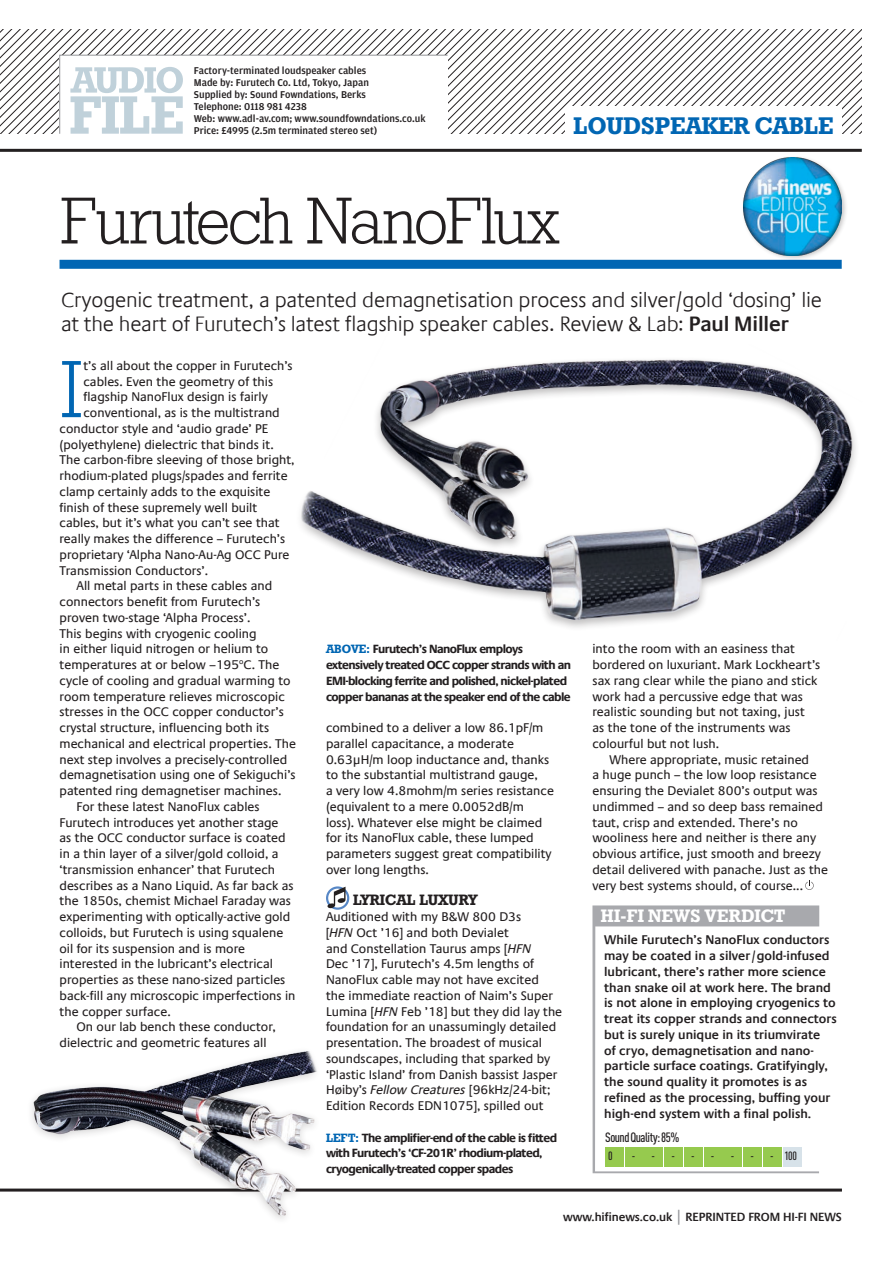
<style>
.page{position:relative;width:893px;height:1263px;background:#fff}
.page>*{position:absolute;margin:0;border:0;box-sizing:border-box;transform-origin:0 0}
.t1{font:80.85px "Geometric Slab 712 BT Light A";color:#0166b3}
.t2{font:66px "Geometric Slab 712 BT Light A";letter-spacing:-.035em;color:#231f20}
.t3{font:24px "Geometric Slab 712 BT Bold A";color:#0166b3}
.t4{font:300 21px/24px "Praxis Com";letter-spacing:-.01em;color:#231f20}
.t5{font:18px "Geometric Slab 712 BT Bold A";letter-spacing:.005em;color:#fff}
.t6{font:15px "Geometric Slab 712 BT Bold A";color:#231f20}
.t7{font:500 condensed 13.35px "DINOT";letter-spacing:-.035em;color:#231f20}
.t8{font:12.75px/15.8px "Praxis Com";color:#231f20}
.t9{font:600 12.75px/15.8px "Praxis Com";color:#231f20}
.t10{font:700 12px/15.8px "Praxis Com";letter-spacing:-.05em;color:#231f20}
.t11{font:600 12px "Praxis Com";letter-spacing:-.01em;color:#231f20}
.t12{font:12px "Geometric Slab 712 BT Bold A";color:#0166b3}
.t13{font:500 condensed 11.85px "DINOT";color:#231f20}
.t14{font:500 10.5px/12px "Amplitude";color:#231f20}
.s1{font-weight:600}
.s2{font-family:"Geometric Slab 712 BT Bold A";font-weight:400;color:#0166b3}
.s3{font-style:italic}
.s4{font-size:15px;color:#939598}
</style>
<div class="page">
<hr style="left:0;top:1188px;width:842px;height:3px;background:#231f20">
<hr style="left:0;top:149px;width:862px;height:3px;background:#231f20">
<svg style="left:592px;top:905px;width:227px;height:268px"></svg>
<div style="left:605px;top:1147px;width:18px;height:20px;background:#96ca4e"></div>
<div style="left:625px;top:1147px;width:18px;height:20px;background:#96ca4e"></div>
<div style="left:644px;top:1147px;width:19px;height:20px;background:#96ca4e"></div>
<div style="left:664px;top:1147px;width:19px;height:20px;background:#96ca4e"></div>
<div style="left:684px;top:1147px;width:19px;height:20px;background:#96ca4e"></div>
<div style="left:704px;top:1147px;width:18px;height:20px;background:#96ca4e"></div>
<div style="left:724px;top:1147px;width:18px;height:20px;background:#96ca4e"></div>
<div style="left:743px;top:1147px;width:19px;height:20px;background:#96ca4e"></div>
<div style="left:763px;top:1147px;width:19px;height:20px;background:#96ca4e"></div>
<div style="left:783px;top:1147px;width:18px;height:20px;background:#d7e2e9"></div>
<svg style="left:0;top:30px;width:862px;height:104px"></svg>
<img style="left:28px;top:1051px;width:299px;height:168px">
<img style="left:300px;top:359px;width:556px;height:269px">
<div style="left:326px;top:886px;width:23px;height:24px;border:2px solid #5787c6;border-radius:50%"></div>
<svg style="left:327px;top:887px;width:19px;height:21px"></svg>
<div style="left:741px;top:155px;width:107px;height:107px;background:#231f20;opacity:.25"></div>
<img style="left:743px;top:157px;width:98px;height:98px">
<div style="left:60px;top:260px;width:782px;height:9px;background:#0166b3"></div>
<svg style="left:805px;top:880px;width:9px;height:10px"></svg>
<p class="t14" style="left:194px;top:64px;width:233px">Factory-terminated loudspeaker cables<br>Made by: Furutech Co. Ltd, Tokyo, Japan<br>Supplied by: Sound Fowndations, Berks<br>Telephone: 0118 981 4238<br>Web: www.adl-av.com; www.soundfowndations.co.uk Price: £4995 (2.5m terminated stereo set)</p>
<h3 class="t3" style="left:573px;top:110px;width:260px">LOUDSPEAKER CABLE</h3>
<h2 class="t2" style="left:60px;top:180px;width:500px">Furutech NanoFlux</h2>
<h3 class="t4" style="left:61px;top:288px;width:762px">Cryogenic treatment, a patented demagnetisation process and silver/gold ‘dosing’ lie at the heart of Furutech’s latest flagship speaker cables. Review &amp; Lab: <span class="s1">Paul Miller</span></h3>
<h1 class="t1" style="left:60px;top:339px;width:25px">I</h1>
<p class="t8" style="left:83px;top:358px;width:211px">t’s all about the copper in Furutech’s</p>
<p class="t8" style="left:83px;top:373px;width:191px">cables. Even the geometry of this</p>
<p class="t8" style="left:83px;top:389px;width:186px">flagship NanoFlux design is fairly</p>
<p class="t8" style="left:83px;top:405px;width:198px">conventional, as is the multistrand</p>
<p class="t8" style="left:60px;top:421px;width:210px">conductor style and ‘audio grade’ PE</p>
<p class="t8" style="left:60px;top:436px;width:216px">(polyethylene) dielectric that binds it.</p>
<p class="t8" style="left:60px;top:452px;width:237px">The carbon-fibre sleeving of those bright,</p>
<p class="t8" style="left:60px;top:468px;width:230px">rhodium-plated plugs/spades and ferrite</p>
<p class="t8" style="left:60px;top:484px;width:212px">clamp certainly adds to the exquisite</p>
<p class="t8" style="left:60px;top:499px;width:199px">finish of these supremely well built</p>
<p class="t8" style="left:60px;top:515px;width:222px">cables, but it’s what you can’t see that</p>
<p class="t8" style="left:60px;top:531px;width:227px">really makes the difference – Furutech’s</p>
<p class="t8" style="left:60px;top:547px;width:232px">proprietary ‘Alpha Nano-Au-Ag OCC Pure</p>
<p class="t8" style="left:60px;top:562px;width:150px">Transmission Conductors’.</p>
<p class="t8" style="left:77px;top:578px;width:197px">All metal parts in these cables and</p>
<p class="t8" style="left:60px;top:594px;width:202px">connectors benefit from Furutech’s</p>
<p class="t8" style="left:60px;top:610px;width:192px">proven two-stage ‘Alpha Process’.</p>
<p class="t8" style="left:60px;top:625px;width:199px">This begins with cryogenic cooling</p>
<p class="t8" style="left:60px;top:641px;width:210px">in either liquid nitrogen or helium to</p>
<p class="t8" style="left:60px;top:657px;width:221px">temperatures at or below –195<sup>o</sup>C. The</p>
<p class="t8" style="left:60px;top:673px;width:233px">cycle of cooling and gradual warming to</p>
<p class="t8" style="left:60px;top:688px;width:227px">room temperature relieves microscopic</p>
<p class="t8" style="left:60px;top:704px;width:226px">stresses in the OCC copper conductor’s</p>
<p class="t8" style="left:60px;top:720px;width:211px">crystal structure, influencing both its</p>
<p class="t8" style="left:60px;top:736px;width:238px">mechanical and electrical properties. The</p>
<p class="t8" style="left:60px;top:751px;width:229px">next step involves a precisely-controlled</p>
<p class="t8" style="left:60px;top:767px;width:238px">demagnetisation using one of Sekiguchi’s</p>
<p class="t8" style="left:60px;top:783px;width:223px">patented ring demagnetiser machines.</p>
<p class="t8" style="left:77px;top:799px;width:185px">For these latest NanoFlux cables</p>
<p class="t8" style="left:60px;top:814px;width:221px">Furutech introduces yet another stage</p>
<p class="t8" style="left:60px;top:830px;width:228px">as the OCC conductor surface is coated</p>
<p class="t8" style="left:60px;top:846px;width:221px">in a thin layer of a silver/gold colloid, a</p>
<p class="t8" style="left:60px;top:862px;width:217px">‘transmission enhancer’ that Furutech</p>
<p class="t8" style="left:60px;top:877px;width:236px">describes as a Nano Liquid. As far back as</p>
<p class="t8" style="left:60px;top:893px;width:233px">the 1850s, chemist Michael Faraday was</p>
<p class="t8" style="left:60px;top:909px;width:232px">experimenting with optically-active gold</p>
<p class="t8" style="left:60px;top:925px;width:225px">colloids, but Furutech is using squalene</p>
<p class="t8" style="left:60px;top:940px;width:187px">oil for its suspension and is more</p>
<p class="t8" style="left:60px;top:956px;width:215px">interested in the lubricant’s electrical</p>
<p class="t8" style="left:60px;top:972px;width:227px">properties as these nano-sized particles</p>
<p class="t8" style="left:60px;top:988px;width:237px">back-fill any microscopic imperfections in</p>
<p class="t8" style="left:60px;top:1003px;width:113px">the copper surface.</p>
<p class="t8" style="left:77px;top:1019px;width:201px">On our lab bench these conductor,</p>
<p class="t8" style="left:60px;top:1035px;width:209px">dielectric and geometric features all</p>
<p class="t10" style="left:326px;top:641px;width:247px;text-indent:25px"><span class="s2">VE:</span> Furutech’s NanoFlux employs extensively treated OCC copper strands with an EMI-blocking ferrite and polished, nickel-plated copper bananas at the speaker end of the cable</p>
<p class="t12" style="left:326px;top:642px;width:10px">ABO</p>
<p class="t8" style="left:326px;top:720px;width:229px">combined to a deliver a low 86.1pF/m parallel capacitance, a moderate 0.63µH/m loop inductance and, thanks to the substantial multistrand gauge,<br>a very low 4.8mohm/m series resistance (equivalent to a mere 0.0052dB/m loss). Whatever else might be claimed for its NanoFlux cable, these lumped parameters suggest great compatibility over long lengths.</p>
<p class="t6" style="left:353px;top:891px;width:126px">LYRICAL LUXURY</p>
<p class="t8" style="left:326px;top:909px;width:238px">Auditioned with my B&amp;W 800 D3s<br>[<span class="s3">HFN</span> Oct ’16] and both Devialet<br>and Constellation Taurus amps [<span class="s3">HFN<br></span>Dec ’17], Furutech’s 4.5m lengths of NanoFlux cable may not have excited<br>the immediate reaction of Naim’s Super Lumina [<span class="s3">HFN</span> Feb ’18] but they did lay the foundation for an unassumingly detailed presentation. The broadest of musical soundscapes, including that sparked by ‘Plastic Island’ from Danish bassist Jasper Høiby’s <span class="s3">Fellow Creatures</span> [96kHz/24-bit; Edition Records EDN1075], spilled out</p>
<p class="t10" style="left:326px;top:1130px;width:233px"><span class="s2">LEFT:</span> The amplifier-end of the cable is fitted with Furutech’s ‘CF-201R’ rhodium-plated, cryogenically-treated copper spades</p>
<p class="t8" style="left:592px;top:641px;width:229px">into the room with an easiness that bordered on luxuriant. Mark Lockheart’s sax rang clear while the piano and stick work had a percussive edge that was realistic sounding but not taxing, just<br>as the tone of the instruments was colourful but not lush.</p>
<p class="t8" style="left:592px;top:751px;width:237px;text-indent:17px">Where appropriate, music retained<br>a huge punch – the low loop resistance ensuring the Devialet 800’s output was undimmed – and so deep bass remained taut, crisp and extended. There’s no wooliness here and neither is there any obvious artifice, just smooth and breezy detail delivered with panache. Just as the very best systems should, of course...</p>
<h3 class="t5" style="left:601px;top:905px;width:186px">HI-FI NEWS VERDICT</h3>
<p class="t9" style="left:604px;top:932px;width:234px">While Furutech’s NanoFlux conductors may be coated in a silver/gold-infused lubricant, there’s rather more science than snake oil at work here. The brand is not alone in employing cryogenics to treat its copper strands and connectors but is surely unique in its triumvirate<br>of cryo, demagnetisation and nano&shy;particle surface coatings. Gratifyingly, the sound quality it promotes is as refined as the processing, buffing your high-end system with a final polish.</p>
<p class="t13" style="left:608px;top:1148px;width:6px">0</p>
<p class="t13" style="left:632px;top:1148px;width:25px">- -</p>
<p class="t13" style="left:671px;top:1148px;width:25px">- -</p>
<p class="t13" style="left:711px;top:1148px;width:25px">- -</p>
<p class="t13" style="left:750px;top:1148px;width:48px">- - 100</p>
<p class="t7" style="left:605px;top:1129px;width:76px">Sound Quality: 85%</p>
<p class="t11" style="left:563px;top:1209px;width:280px">www.hifinews.co.uk <span class="s4">|</span> REPRINTED FROM HI-FI NEWS</p>
</div>
